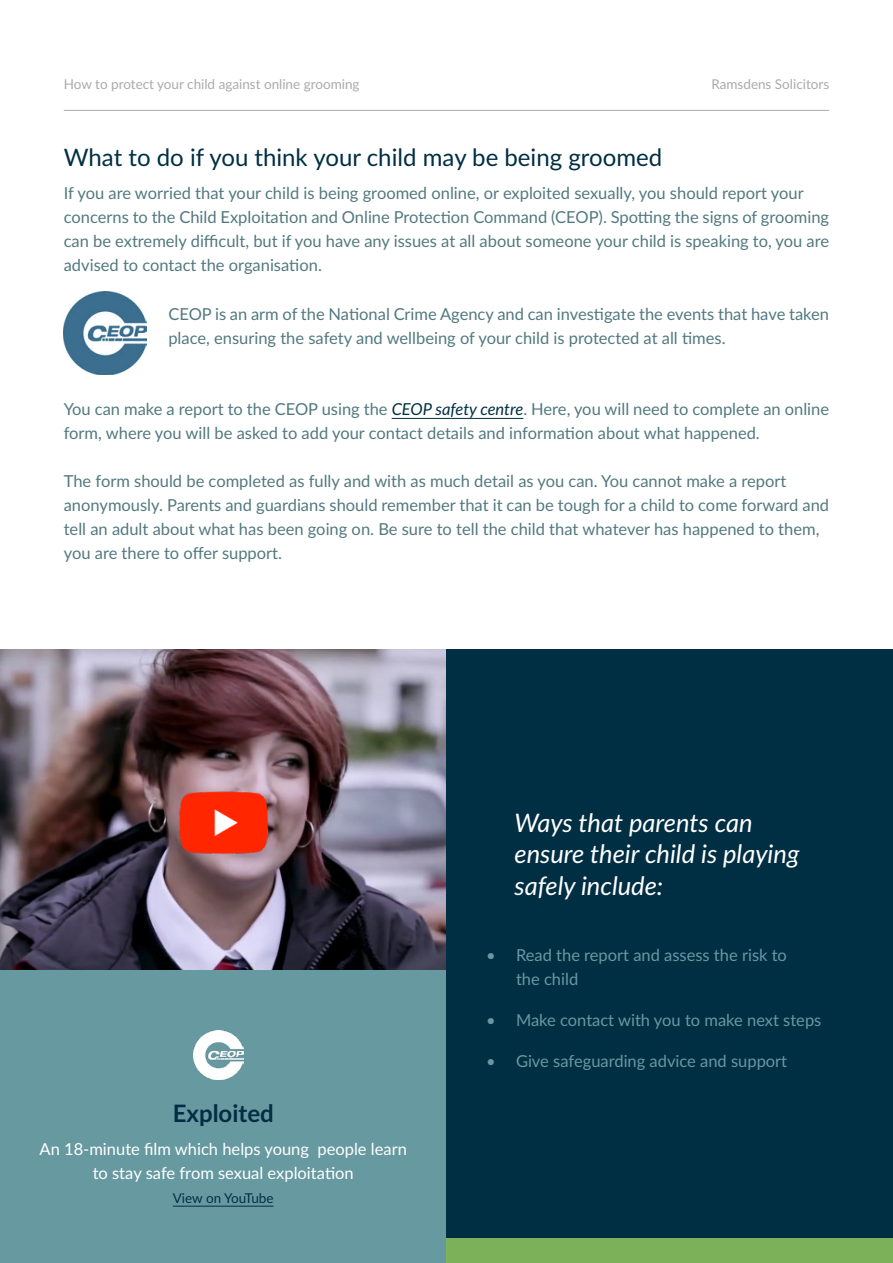
<style>
.page{position:relative;width:893px;height:1263px;background:#fff}
.page>*{position:absolute;margin:0;border:0;box-sizing:border-box;transform-origin:0 0}
.t1{font:italic 25.5px/31.5px "Lato";color:#fff}
.t2{font:24px "Lato";color:#002f43}
.t3{font:700 24px "Lato";color:#002f43}
.t4{font:16.5px/24px "Lato";color:#52797f}
.t5{font:16.5px/24px "Lato";color:#6799a1}
.t6{font:16.5px/24px "Lato";color:#fff;text-align:center}
.t7{font:13.5px "Lato";color:#aaa}
.t8{font:13.5px "Lato";color:#002f43}
.s1{font-style:italic;color:#002f43}
</style>
<div class="page">
<hr style="left:64px;top:110px;width:765px;height:1px;background:#aaa">
<hr style="left:392px;top:418px;width:131px;height:1px;background:#002f43">
<img style="left:64px;top:291px;width:83px;height:84px">
<img style="left:0;top:650px;width:446px;height:321px">
<div style="left:0;top:971px;width:450px;height:292px;background:#6799a1"></div>
<img style="left:171px;top:782px;width:105px;height:81px">
<hr style="left:173px;top:1206px;width:101px;height:1px;background:#002f43">
<img style="left:194px;top:1030px;width:49px;height:50px">
<div style="left:446px;top:650px;width:447px;height:589px;background:#002f43"></div>
<div style="left:446px;top:1239px;width:447px;height:24px;background:#7db159"></div>
<p class="t7" style="left:64px;top:74px;width:297px">How to protect your child against online grooming</p>
<p class="t7" style="left:711px;top:74px;width:119px">Ramsdens Solicitors</p>
<h2 class="t2" style="left:64px;top:140px;width:600px">What to do if you think your child may be being groomed</h2>
<p class="t4" style="left:64px;top:180px;width:767px">If you are worried that your child is being groomed online, or exploited sexually, you should report your concerns to the Child Exploitation and Online Protection Command (CEOP). Spotting the signs of grooming can be extremely difficult, but if you have any issues at all about someone your child is speaking to, you are advised to contact the organisation.</p>
<p class="t4" style="left:168px;top:302px;width:662px">CEOP is an arm of the National Crime Agency and can investigate the events that have taken place, ensuring the safety and wellbeing of your child is protected at all times.</p>
<p class="t4" style="left:64px;top:396px;width:767px">You can make a report to the CEOP using the <span class="s1">CEOP safety centre</span>. Here, you will need to complete an online form, where you will be asked to add your contact details and information about what happened.</p>
<p class="t4" style="left:64px;top:468px;width:767px">The form should be completed as fully and with as much detail as you can. You cannot make a report anonymously. Parents and guardians should remember that it can be tough for a child to come forward and tell an adult about what has been going on. Be sure to tell the child that whatever has happened to them, you are there to offer support.</p>
<h1 class="t1" style="left:514px;top:806px;width:286px">Ways that parents can ensure their child is playing safely include:</h1>
<h2 class="t3" style="left:173px;top:1096px;width:103px">Exploited</h2>
<p class="t6" style="left:40px;top:1136px;width:369px">An 18-minute film which helps young people learn to stay safe from sexual exploitation</p>
<p class="t8" style="left:173px;top:1188px;width:102px">View on YouTube</p>
<p class="t5" style="left:516px;top:942px;width:272px;text-indent:-30px">• Read the report and assess the risk to the child</p>
<p class="t5" style="left:486px;top:1007px;width:337px">• Make contact with you to make next steps</p>
<p class="t5" style="left:486px;top:1048px;width:302px">• Give safeguarding advice and support</p>
</div>
